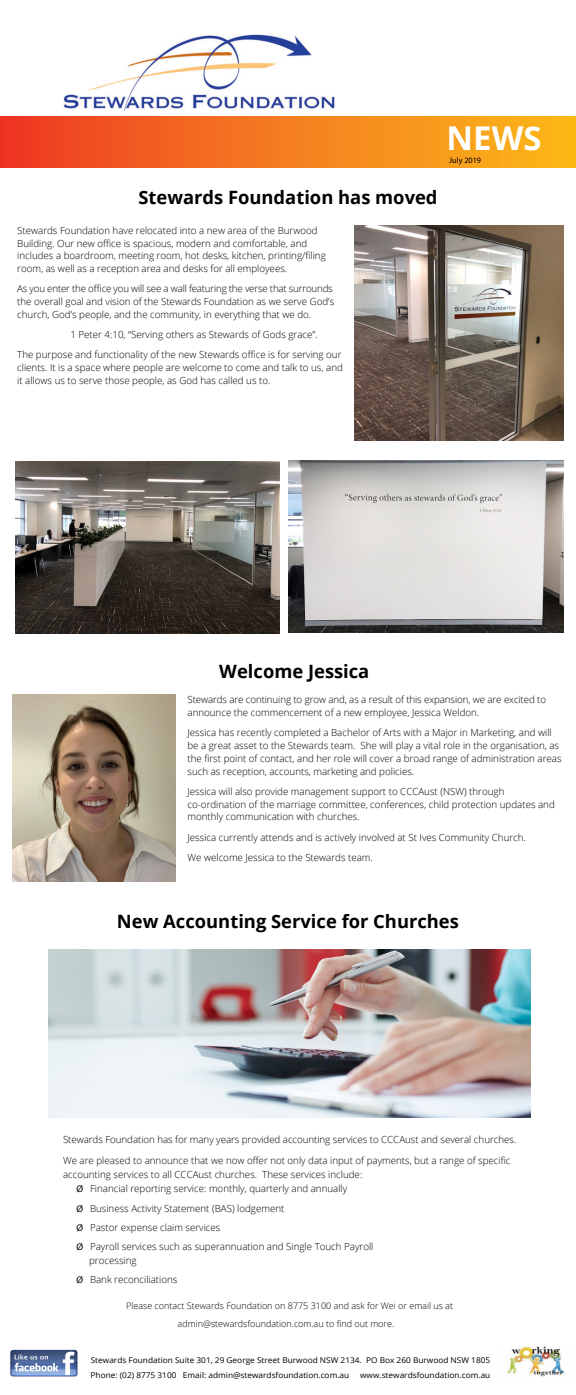
<style>
.page{position:relative;width:576px;height:1395px;background:#fff}
.page>*{position:absolute;margin:0;border:0;box-sizing:border-box;transform-origin:0 0}
.t1{font:700 32.78px "Open Sans";color:#fff}
.t2{font:700 18.38px "Open Sans";color:#000}
.List_Paragraph{font:300 9.75px/12.8px "Open Sans";color:#000}
.t3{font:300 9px "Open Sans";color:#000}
.t4{font:8.18px "Myriad Pro";color:#000}
.t5{font:7.95px "Open Sans";color:#000;scale:1.04 1}
.s1{font-family:"Myriad Pro";font-weight:400}
</style>
<div class="page">
<div style="left:0;top:116px;width:576px;height:51px;background:linear-gradient(to right,#ee3a24,#fbbc19)"></div>
<img style="left:63px;top:34px;width:272px;height:76px">
<img style="left:507px;top:1346px;width:58px;height:31px">
<img style="left:10px;top:1349px;width:68px;height:28px">
<img style="left:12px;top:694px;width:164px;height:188px">
<img style="left:15px;top:461px;width:265px;height:172px">
<img style="left:355px;top:226px;width:209px;height:214px">
<img style="left:289px;top:461px;width:275px;height:172px">
<img style="left:49px;top:949px;width:481px;height:169px">
<p class="t2" style="left:138px;top:184px;width:301px">Stewards Foundation has moved</p>
<p class="List_Paragraph" style="left:17px;top:224px;width:302px">Stewards Foundation have relocated into a new area of the Burwood</p>
<p class="List_Paragraph" style="left:17px;top:237px;width:292px">Building. Our new office is spacious, modern and comfortable, and</p>
<p class="List_Paragraph" style="left:17px;top:249px;width:310px">includes a boardroom, meeting room, hot desks, kitchen, printing/filing room, as well as a reception area and desks for all employees.</p>
<p class="List_Paragraph" style="left:17px;top:282px;width:318px">As you enter the office you will see a wall featuring the verse that surrounds the overall goal and vision of the Stewards Foundation as we serve God’s church, God’s people, and the community, in everything that we do.</p>
<p class="List_Paragraph" style="left:70px;top:328px;width:249px">1 Peter 4:10, “Serving others as Stewards of Gods grace”.</p>
<p class="List_Paragraph" style="left:17px;top:348px;width:327px">The purpose and functionality of the new Stewards office is for serving our clients. It is a space where people are welcome to come and talk to us, and it allows us to serve those people, as God has called us to.</p>
<p class="t1" style="left:447px;top:115px;width:96px">NEWS</p>
<p class="t4" style="left:449px;top:155px;width:33px">July 2019</p>
<p class="t2" style="left:219px;top:658px;width:152px">Welcome Jessica</p>
<p class="List_Paragraph" style="left:188px;top:693px;width:360px">Stewards are continuing to grow and, as a result of this expansion, we are excited to announce the commencement of a new employee, Jessica Weldon.</p>
<p class="List_Paragraph" style="left:188px;top:726px;width:376px">Jessica has recently completed a Bachelor of Arts with a Major in Marketing, and will be a great asset to the Stewards team. She will play a vital role in the organisation, as the first point of contact, and her role will cover a broad range of administration areas such as reception, accounts, marketing and policies.</p>
<p class="List_Paragraph" style="left:188px;top:785px;width:318px">Jessica will also provide management support to CCCAust (NSW) through</p>
<p class="List_Paragraph" style="left:188px;top:798px;width:369px">co-ordination of the marriage committee, conferences, child protection updates and monthly communication with churches.</p>
<p class="List_Paragraph" style="left:188px;top:831px;width:340px">Jessica currently attends and is actively involved at St Ives Community Church.</p>
<p class="List_Paragraph" style="left:188px;top:851px;width:187px">We welcome Jessica to the Stewards team.</p>
<p class="t2" style="left:117px;top:909px;width:343px">New Accounting Service for Churches</p>
<p class="List_Paragraph" style="left:63px;top:1133px;width:455px">Stewards Foundation has for many years provided accounting services to CCCAust and several churches.</p>
<p class="List_Paragraph" style="left:63px;top:1154px;width:449px">We are pleased to announce that we now offer not only data input of payments, but a range of specific</p>
<p class="List_Paragraph" style="left:63px;top:1168px;width:301px">accounting services to all CCCAust churches. These services include:</p>
<p class="List_Paragraph" style="left:76px;top:1182px;width:272px"><span class="s1">Ø</span> Financial reporting service: monthly, quarterly and annually</p>
<p class="List_Paragraph" style="left:76px;top:1201px;width:209px"><span class="s1">Ø</span> Business Activity Statement (BAS) lodgement</p>
<p class="List_Paragraph" style="left:76px;top:1221px;width:146px"><span class="s1">Ø</span> Pastor expense claim services</p>
<p class="List_Paragraph" style="left:76px;top:1240px;width:298px"><span class="s1">Ø</span> Payroll services such as superannuation and Single Touch Payroll</p>
<p class="List_Paragraph" style="left:89px;top:1254px;width:49px">processing</p>
<p class="List_Paragraph" style="left:76px;top:1273px;width:102px"><span class="s1">Ø</span> Bank reconciliations</p>
<p class="t3" style="left:126px;top:1299px;width:328px">Please contact Stewards Foundation on 8775 3100 and ask for Wei or email us at</p>
<p class="t3" style="left:178px;top:1318px;width:218px">admin@stewardsfoundation.com.au to find out more.</p>
<p class="t5" style="left:91px;top:1355px;width:386px">Stewards Foundation Suite 301, 29 George Street Burwood NSW 2134. PO Box 260 Burwood NSW 1805</p>
<p class="t5" style="left:91px;top:1370px;width:250px">Phone: (02) 8775 3100 Email: admin@stewardsfoundation.com.au</p>
<p class="t5" style="left:360px;top:1370px;width:127px">www.stewardsfoundation.com.au</p>
</div>
